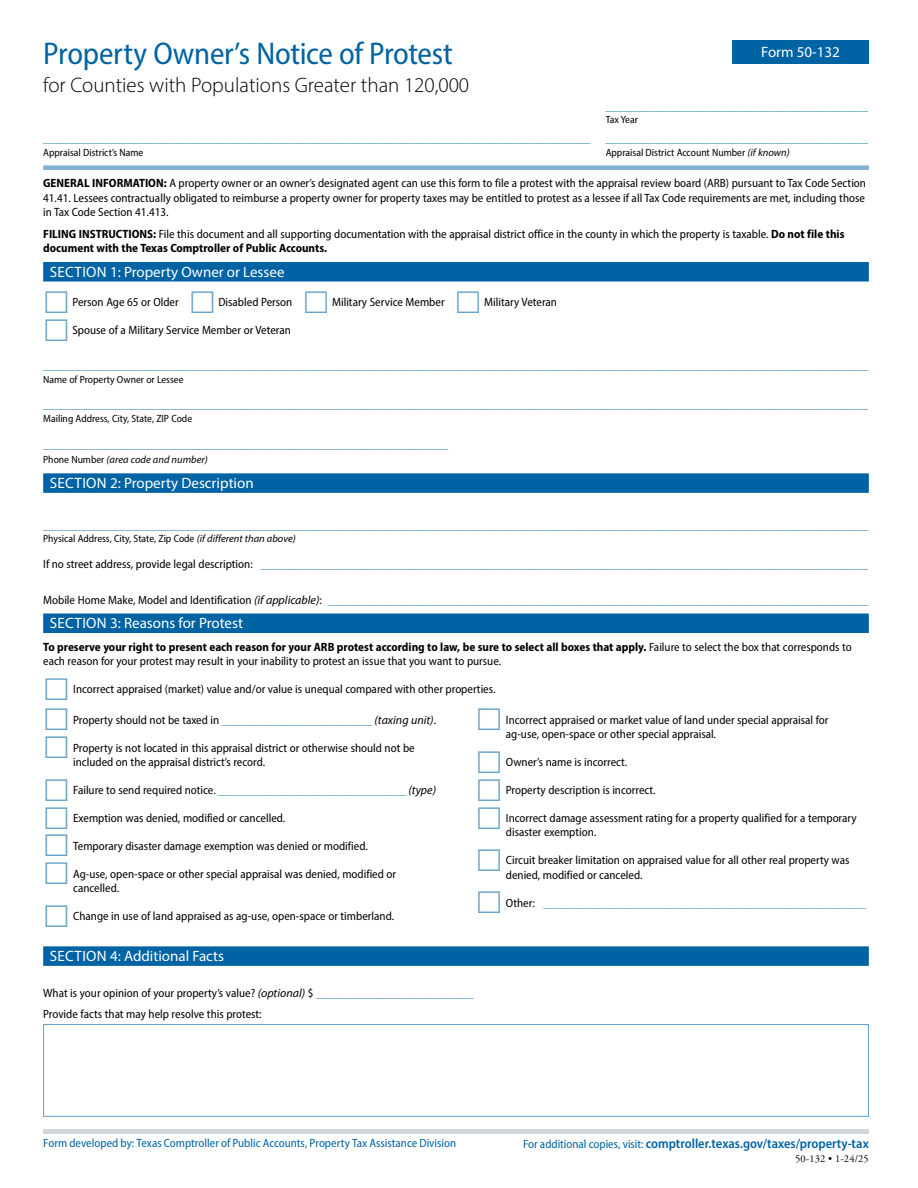
<style>
.page{position:relative;width:918px;height:1188px;background:#fff}
.page>*{position:absolute;margin:0;border:0;box-sizing:border-box;transform-origin:0 0}
.t1{font:semi-condensed 31.5px "Myriad Pro";letter-spacing:-.01em;color:#0063a3}
.t2{font:300 21px "Myriad Pro";color:#000}
.t3{font:semi-condensed 15px/24.8px "Myriad Pro";color:#66a2c8}
.t4{font:15px "Myriad Pro";color:#fff}
.t5{font:600 semi-condensed 13.5px "Myriad Pro";color:#0063a3}
.t6{font:semi-condensed 12px/14.4px "Myriad Pro";color:#000}
.t7{font:semi-condensed 12px "Myriad Pro";color:#0063a3}
.t8{font:semi-condensed 10.5px "Myriad Pro";color:#000}
.t9{font:italic 10.5px "Myriad Pro";color:#000}
.t10{font:10.5px "Adobe Garamond Pro";letter-spacing:.01em;color:#000}
.s1{font-style:italic;font-stretch:normal}
.s2{font-weight:700}
.s3{font-style:normal;font-stretch:semi-condensed}
.s4{font-size:12px;color:#000}
.s5{font-style:italic;font-stretch:normal;font-size:12px;color:#000}
.s6{font-stretch:normal;color:#fff}
.s7{font-size:15px;color:#66a2c8}
.s8{font-weight:400;font-size:12px}
</style>
<div class="page">
<hr style="left:43px;top:1129px;width:826px;height:4px;background:#d0d5d9">
<div style="left:43px;top:165px;width:826px;height:5px;background:#80b1d1"></div>
<div style="left:43px;top:262px;width:826px;height:20px;background:#0063a3"></div>
<div style="left:43px;top:473px;width:826px;height:20px;background:#0063a3"></div>
<div style="left:43px;top:614px;width:826px;height:19px;background:#0063a3"></div>
<div style="left:43px;top:946px;width:826px;height:20px;background:#0063a3"></div>
<div style="left:43px;top:1024px;width:826px;height:93px;border:1px solid #66a2c8"></div>
<div style="left:732px;top:40px;width:137px;height:24px;background:#0063a3"></div>
<h1 class="t1" style="left:43px;top:34px;width:411px">Property Owner’s Notice of Protest</h1>
<h2 class="t2" style="left:43px;top:73px;width:428px">for Counties with Populations Greater than 120,000</h2>
<p class="t4" style="left:761px;top:43px;width:80px">Form 50-132</p>
<p class="t3" style="left:606px;top:92px;width:264px">___________________________________</p>
<p class="t8" style="left:606px;top:113px;width:34px">Tax Year</p>
<p class="t3" style="left:43px;top:124px;width:826px">_________________________________________________________________________ ___________________________________</p>
<p class="t8" style="left:43px;top:146px;width:102px">Appraisal District’s Name</p>
<p class="t8" style="left:606px;top:146px;width:186px">Appraisal District Account Number <span class="s1">(if known)</span></p>
<p class="t6" style="left:43px;top:176px;width:824px;text-align:justify"><span class="s2">GENERAL INFORMATION:</span> A property owner or an owner’s designated agent can use this form to file a protest with the appraisal review board (ARB) pursuant to Tax Code Section 41.41. Lessees contractually obligated to reimburse a property owner for property taxes may be entitled to protest as a lessee if all Tax Code requirements are met, including those in Tax Code Section 41.413.</p>
<p class="t6" style="left:43px;top:226px;width:803px"><span class="s2">FILING INSTRUCTIONS:</span> File this document and all supporting documentation with the appraisal district office in the county in which the property is taxable. <span class="s2">Do not file this document with the Texas Comptroller of Public Accounts.</span></p>
<p class="t4" style="left:50px;top:263px;width:236px">SECTION 1: Property Owner or Lessee</p>
<p class="t6" style="left:73px;top:295px;width:108px">Person Age 65 or Older</p>
<p class="t6" style="left:218px;top:295px;width:75px">Disabled Person</p>
<p class="t6" style="left:332px;top:295px;width:114px">Military Service Member</p>
<p class="t6" style="left:484px;top:295px;width:74px">Military Veteran</p>
<p class="t6" style="left:73px;top:323px;width:220px">Spouse of a Military Service Member or Veteran</p>
<p class="t3" style="left:43px;top:351px;width:826px">______________________________________________________________________________________________________________</p>
<p class="t8" style="left:43px;top:373px;width:142px">Name of Property Owner or Lessee</p>
<p class="t3" style="left:43px;top:391px;width:826px">______________________________________________________________________________________________________________</p>
<p class="t8" style="left:43px;top:412px;width:150px">Mailing Address, City, State, ZIP Code</p>
<p class="t3" style="left:43px;top:430px;width:406px">______________________________________________________</p>
<p class="t9" style="left:43px;top:453px;width:166px"><span class="s3">Phone Number</span> (area code and number)</p>
<p class="t4" style="left:50px;top:474px;width:205px">SECTION 2: Property Description</p>
<p class="t3" style="left:43px;top:511px;width:826px">______________________________________________________________________________________________________________</p>
<p class="t8" style="left:43px;top:532px;width:254px">Physical Address, City, State, Zip Code <span class="s1">(if different than above)</span></p>
<p class="t3" style="left:43px;top:550px;width:826px"><span class="s4">If no street address, provide legal description:</span> _________________________________________________________________________________</p>
<p class="t3" style="left:50px;top:586px;width:820px;text-indent:-7px"><span class="s4">Mobile Home Make, Model and Identification</span> <span class="s5">(if applicable)</span><span class="s4">:</span> ________________________________________________________________________<br><span class="s6">SECTION 3: Reasons for Protest</span></p>
<p class="t6" style="left:43px;top:639px;width:810px"><span class="s2">To preserve your right to present each reason for your ARB protest according to law, be sure to select all boxes that apply.</span> Failure to select the box that corresponds to each reason for your protest may result in your inability to protest an issue that you want to pursue.</p>
<p class="t6" style="left:73px;top:682px;width:424px">Incorrect appraised (market) value and/or value is unequal compared with other properties.</p>
<p class="t6" style="left:73px;top:712px;width:364px">Property should not be taxed in <span class="s7">____________________</span> <span class="s1">(taxing unit)</span>.</p>
<p class="t6" style="left:73px;top:740px;width:343px">Property is not located in this appraisal district or otherwise should not be included on the appraisal district’s record.</p>
<p class="t6" style="left:73px;top:783px;width:364px">Failure to send required notice. <span class="s7">_________________________</span> <span class="s1">(type)</span></p>
<p class="t6" style="left:73px;top:811px;width:214px">Exemption was denied, modified or cancelled.</p>
<p class="t6" style="left:73px;top:838px;width:296px">Temporary disaster damage exemption was denied or modified.</p>
<p class="t6" style="left:73px;top:866px;width:325px">Ag-use, open-space or other special appraisal was denied, modified or cancelled.</p>
<p class="t6" style="left:73px;top:909px;width:322px">Change in use of land appraised as ag-use, open-space or timberland.</p>
<p class="t6" style="left:506px;top:712px;width:324px">Incorrect appraised or market value of land under special appraisal for ag-use, open-space or other special appraisal.</p>
<p class="t6" style="left:506px;top:755px;width:123px">Owner’s name is incorrect.</p>
<p class="t6" style="left:506px;top:783px;width:151px">Property description is incorrect.</p>
<p class="t6" style="left:506px;top:811px;width:352px">Incorrect damage assessment rating for a property qualified for a temporary disaster exemption.</p>
<p class="t6" style="left:506px;top:853px;width:345px">Circuit breaker limitation on appraised value for all other real property was denied, modified or canceled.</p>
<p class="t3" style="left:506px;top:889px;width:362px"><span class="s4">Other:</span> ___________________________________________</p>
<p class="t4" style="left:50px;top:947px;width:176px">SECTION 4: Additional Facts</p>
<p class="t6" style="left:43px;top:982px;width:432px;line-height:21.1px">What is your opinion of your property’s value? <span class="s1">(optional)</span> $ <span class="s7">_____________________<br></span>Provide facts that may help resolve this protest:</p>
<p class="t7" style="left:43px;top:1136px;width:414px">Form developed by: Texas Comptroller of Public Accounts, Property Tax Assistance Division</p>
<p class="t5" style="left:523px;top:1135px;width:347px"><span class="s8">For additional copies, visit:</span> comptroller.texas.gov/taxes/property-tax</p>
<p class="t10" style="left:795px;top:1152px;width:75px">50-132 • 1-24/25</p>
</div>
